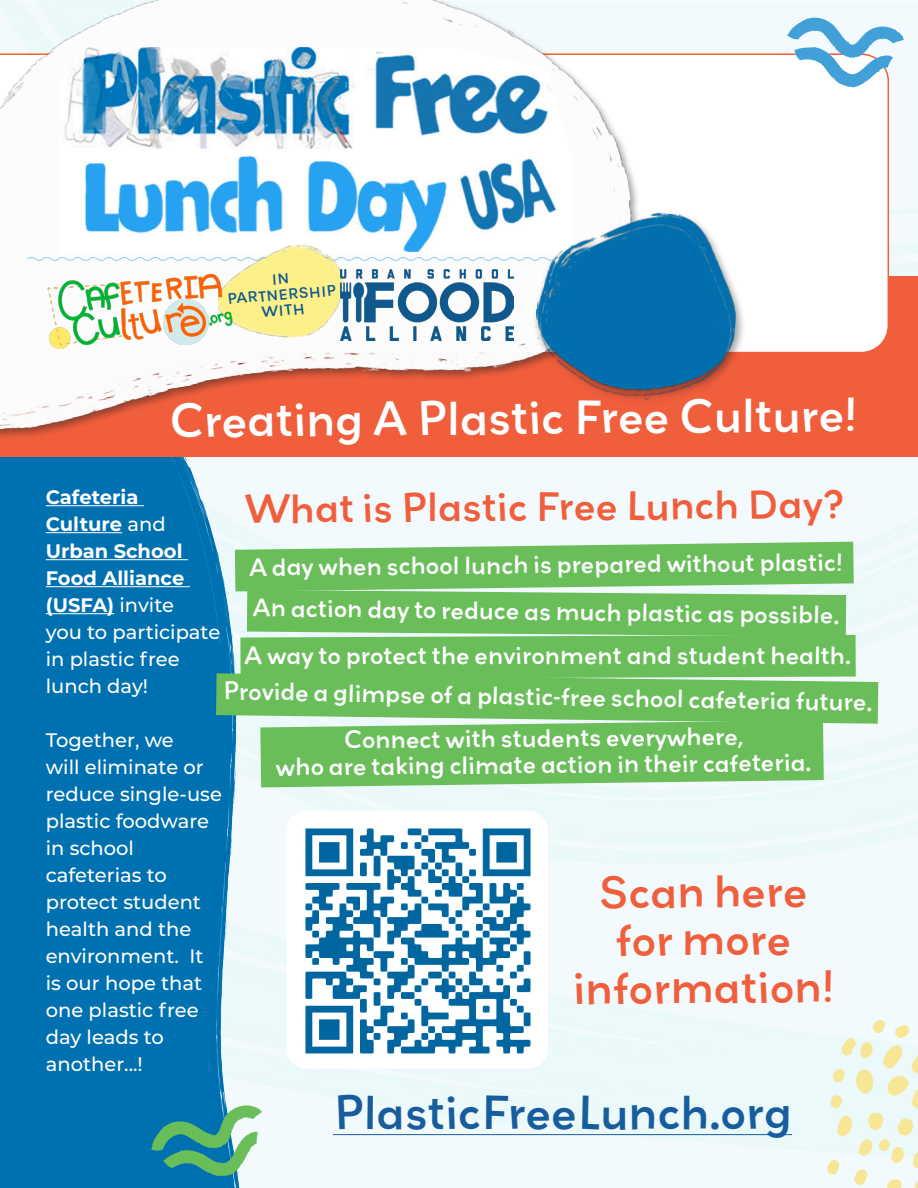
<style>
.page{position:relative;width:918px;height:1188px;background:#fff}
.page>*{position:absolute;margin:0;border:0;box-sizing:border-box;transform-origin:0 0}
.t1{font:500 42px "Grenadine MVB";color:#fff}
.t2{font:500 42px "Grenadine MVB";color:#175d9e}
.t3{font:500 39.9px "Grenadine MVB";color:#f15e3c}
.t4{font:500 36px "Grenadine MVB";color:#f15e3c}
.t5{font:500 22.05px "Grenadine MVB";color:#fff}
.t6{font:500 19.5px/27px "Montserrat";color:#fff}
.t7{font:700 19.5px/27px "Montserrat";color:#fff}
.t8{font:500 13.05px/15.8px "Grenadine MVB";color:#0f598e;text-align:center}
.s1{font-weight:500}
</style>
<div class="page">
<div style="left:246px;top:1px;width:672px;height:1187px;background:#f3fafd"></div>
<div style="left:0;top:457px;width:246px;height:731px;background:#0071b0"></div>
<hr style="left:46px;top:505px;width:98px;height:1px;background:#fff">
<hr style="left:46px;top:532px;width:76px;height:1px;background:#fff">
<hr style="left:46px;top:559px;width:142px;height:1px;background:#fff">
<hr style="left:46px;top:586px;width:144px;height:1px;background:#fff">
<hr style="left:46px;top:613px;width:68px;height:1px;background:#fff">
<div style="left:0;top:277px;width:918px;height:180px;background:#f15e3c"></div>
<svg style="left:652px;top:53px;width:237px;height:299px"></svg>
<img style="left:0;top:0;width:652px;height:437px">
<img style="left:59px;top:47px;width:514px;height:207px">
<svg style="left:26px;top:256px;width:503px;height:6px"></svg>
<img style="left:214px;top:242px;width:134px;height:101px">
<img style="left:38px;top:271px;width:205px;height:82px">
<hr style="left:333px;top:1134px;width:459px;height:1px;background:#175d9e">
<img style="left:341px;top:270px;width:172px;height:70px">
<img style="left:529px;top:203px;width:215px;height:204px">
<svg style="left:827px;top:1020px;width:91px;height:168px"></svg>
<svg style="left:216px;top:542px;width:662px;height:245px;background:#7ac572"></svg>
<img style="left:286px;top:811px;width:262px;height:258px">
<svg style="left:151px;top:1105px;width:112px;height:71px"></svg>
<svg style="left:787px;top:18px;width:118px;height:69px"></svg>
<svg style="left:273px;top:273px;width:15px;height:12px"></svg>
<p class="t8" style="left:227px;top:291px;width:111px;rotate:-5deg">PARTNERSHIP<br>WITH</p>
<p class="t1" style="left:169px;top:387px;width:690px">Creating A Plastic Free Culture!</p>
<p class="t7" style="left:46px;top:482px;width:140px">Cafeteria<br>Culture <span class="s1">and<br></span>Urban School<br>Food Alliance (USFA) <span class="s1">invite</span></p>
<p class="t6" style="left:46px;top:618px;width:176px">you to participate in plastic free lunch day!</p>
<p class="t6" style="left:46px;top:726px;width:178px">Together, we<br>will eliminate or reduce single-use plastic foodware in school cafeterias to protect student health and the environment. It is our hope that one plastic free day leads to another...!</p>
<p class="t4" style="left:244px;top:481px;width:603px">What is Plastic Free Lunch Day?</p>
<p class="t5" style="left:249px;top:554px;width:595px;rotate:-1deg">A day when school lunch is prepared without plastic!</p>
<p class="t5" style="left:253px;top:590px;width:588px;rotate:1deg">An action day to reduce as much plastic as possible.</p>
<p class="t5" style="left:244px;top:639px;width:608px">A way to protect the environment and student health.</p>
<p class="t5" style="left:223px;top:675px;width:651px;rotate:1deg">Provide a glimpse of a plastic-free school cafeteria future.</p>
<p class="t5" style="left:343px;top:726px;width:401px;rotate:-1deg">Connect with students everywhere,</p>
<p class="t5" style="left:276px;top:753px;width:537px;rotate:-1deg">who are taking climate action in their cafeteria.</p>
<p class="t3" style="left:598px;top:865px;width:210px;rotate:-1deg">Scan here</p>
<p class="t3" style="left:615px;top:912px;width:177px;rotate:-1deg">for more</p>
<p class="t3" style="left:573px;top:961px;width:263px;rotate:-1deg">information!</p>
<p class="t2" style="left:333px;top:1082px;width:461px">PlasticFreeLunch.org</p>
</div>
